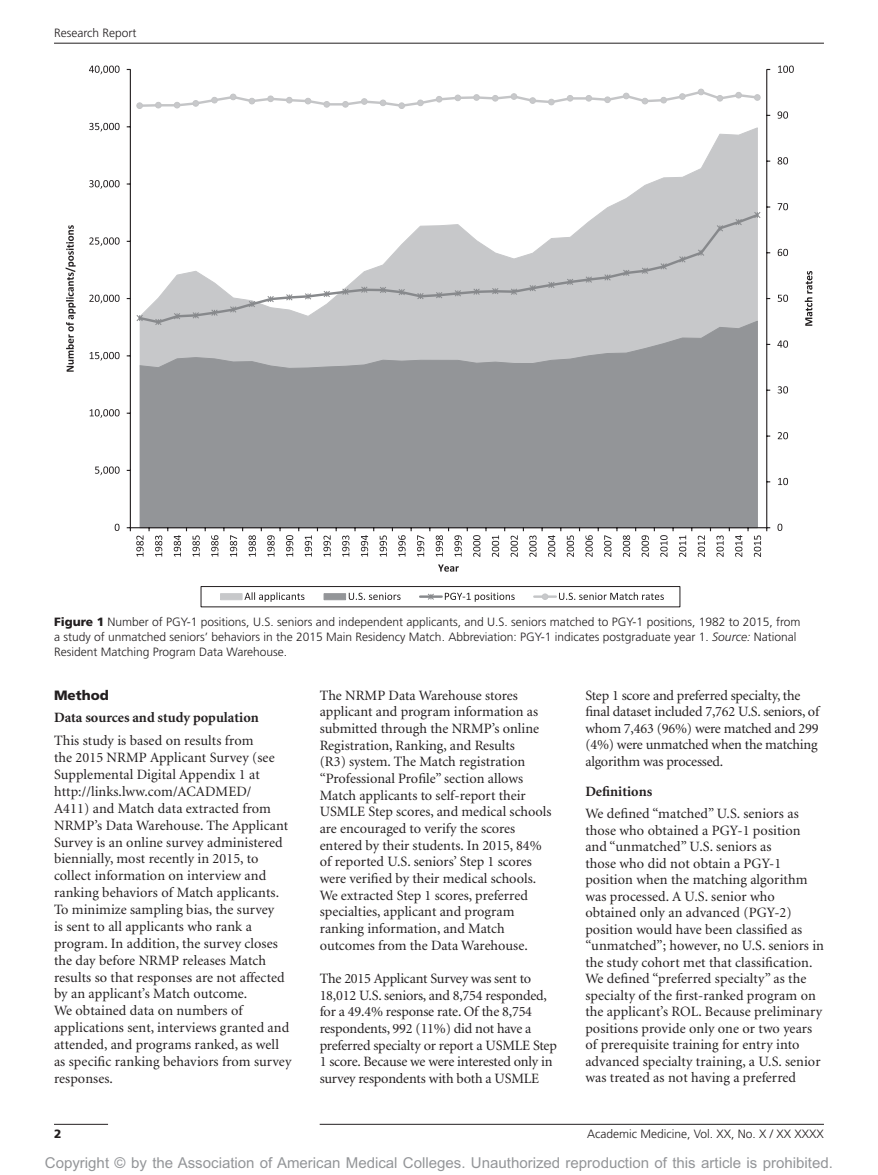
<style>
.page{position:relative;width:878px;height:1175px;background:#fff}
.page>*{position:absolute;margin:0;border:0;box-sizing:border-box;transform-origin:0 0}
.t1{font:15px "Arial MT Std";color:#939598}
.t2{font:14.25px/16.6px "Minion";color:#231f20}
.t3{font:700 14.25px "Minion";color:#231f20}
.t4{font:900 13.5px "Frutiger";color:#231f20}
.t5{font:300 12px/15px "Frutiger";color:#231f20}
.t6{font:900 12px "Frutiger";color:#231f20}
.s1{font-weight:900}
.s2{font-family:"Frutiger 46";font-style:italic}
</style>
<div class="page">
<hr style="left:54px;top:43px;width:770px;height:1px;background:#231f20">
<hr style="left:320px;top:1124px;width:504px;height:1px;background:#231f20">
<hr style="left:54px;top:1124px;width:54px;height:1px;background:#231f20">
<svg style="left:601px;top:127px;width:157px;height:85px"></svg>
<svg style="left:139px;top:324px;width:619px;height:203px;background:#9b9da0"></svg>
<hr style="left:766px;top:69px;width:1px;height:459px;background:#231f20">
<hr style="left:130px;top:69px;width:1px;height:459px;background:#231f20">
<hr style="left:130px;top:527px;width:636px;height:1px;background:#231f20">
<svg style="left:139px;top:212px;width:619px;height:112px"></svg>
<svg style="left:136px;top:314px;width:8px;height:8px"></svg>
<svg style="left:154px;top:318px;width:8px;height:8px"></svg>
<svg style="left:173px;top:312px;width:8px;height:8px"></svg>
<svg style="left:192px;top:311px;width:8px;height:8px"></svg>
<svg style="left:210px;top:309px;width:8px;height:8px"></svg>
<svg style="left:229px;top:305px;width:8px;height:8px"></svg>
<svg style="left:248px;top:300px;width:8px;height:8px"></svg>
<svg style="left:266px;top:295px;width:9px;height:8px"></svg>
<svg style="left:285px;top:293px;width:8px;height:8px"></svg>
<svg style="left:304px;top:292px;width:8px;height:8px"></svg>
<svg style="left:323px;top:290px;width:8px;height:8px"></svg>
<svg style="left:341px;top:288px;width:8px;height:8px"></svg>
<svg style="left:360px;top:286px;width:8px;height:8px"></svg>
<svg style="left:379px;top:286px;width:8px;height:8px"></svg>
<svg style="left:398px;top:288px;width:8px;height:8px"></svg>
<svg style="left:416px;top:292px;width:8px;height:8px"></svg>
<svg style="left:435px;top:291px;width:8px;height:8px"></svg>
<svg style="left:454px;top:289px;width:8px;height:8px"></svg>
<svg style="left:472px;top:288px;width:8px;height:8px"></svg>
<svg style="left:491px;top:287px;width:8px;height:8px"></svg>
<svg style="left:510px;top:288px;width:8px;height:8px"></svg>
<svg style="left:528px;top:284px;width:8px;height:8px"></svg>
<svg style="left:547px;top:281px;width:8px;height:8px"></svg>
<svg style="left:566px;top:278px;width:8px;height:8px"></svg>
<svg style="left:584px;top:275px;width:9px;height:8px"></svg>
<svg style="left:603px;top:273px;width:8px;height:8px"></svg>
<svg style="left:622px;top:269px;width:8px;height:8px"></svg>
<svg style="left:641px;top:267px;width:8px;height:8px"></svg>
<svg style="left:659px;top:262px;width:8px;height:8px"></svg>
<svg style="left:678px;top:255px;width:8px;height:8px"></svg>
<svg style="left:697px;top:249px;width:8px;height:8px"></svg>
<svg style="left:716px;top:224px;width:8px;height:8px"></svg>
<svg style="left:734px;top:218px;width:8px;height:8px"></svg>
<svg style="left:753px;top:206px;width:17px;height:13px"></svg>
<div style="left:136px;top:102px;width:7px;height:7px;border:1px solid #c4c5c7;border-radius:50%"></div>
<div style="left:398px;top:102px;width:7px;height:7px;border:1px solid #c4c5c7;border-radius:50%"></div>
<svg style="left:137px;top:89px;width:623px;height:19px"></svg>
<div style="left:754px;top:94px;width:6px;height:7px;border:1px solid #c4c5c7;border-radius:50%"></div>
<svg style="left:777px;top:523px;width:5px;height:8px"></svg>
<svg style="left:778px;top:478px;width:10px;height:7px"></svg>
<svg style="left:777px;top:432px;width:11px;height:7px"></svg>
<svg style="left:777px;top:386px;width:11px;height:7px"></svg>
<svg style="left:777px;top:340px;width:11px;height:8px"></svg>
<svg style="left:777px;top:295px;width:11px;height:7px"></svg>
<svg style="left:777px;top:249px;width:11px;height:7px"></svg>
<svg style="left:777px;top:203px;width:11px;height:7px"></svg>
<svg style="left:777px;top:157px;width:11px;height:7px"></svg>
<svg style="left:777px;top:111px;width:11px;height:8px"></svg>
<svg style="left:778px;top:66px;width:15px;height:7px"></svg>
<svg style="left:115px;top:524px;width:4px;height:7px"></svg>
<svg style="left:95px;top:466px;width:25px;height:9px"></svg>
<svg style="left:90px;top:409px;width:30px;height:9px"></svg>
<svg style="left:90px;top:352px;width:30px;height:9px"></svg>
<svg style="left:89px;top:295px;width:31px;height:8px"></svg>
<svg style="left:89px;top:237px;width:31px;height:9px"></svg>
<svg style="left:89px;top:180px;width:31px;height:9px"></svg>
<svg style="left:89px;top:123px;width:31px;height:9px"></svg>
<svg style="left:89px;top:66px;width:31px;height:8px"></svg>
<svg style="left:127px;top:527px;width:41px;height:29px"></svg>
<svg style="left:174px;top:528px;width:50px;height:28px"></svg>
<svg style="left:230px;top:528px;width:50px;height:28px"></svg>
<svg style="left:286px;top:528px;width:13px;height:28px"></svg>
<svg style="left:305px;top:528px;width:50px;height:28px"></svg>
<svg style="left:361px;top:528px;width:50px;height:28px"></svg>
<svg style="left:417px;top:528px;width:69px;height:29px"></svg>
<svg style="left:492px;top:528px;width:50px;height:29px"></svg>
<svg style="left:548px;top:528px;width:50px;height:29px"></svg>
<svg style="left:604px;top:528px;width:13px;height:29px"></svg>
<svg style="left:623px;top:528px;width:50px;height:29px"></svg>
<svg style="left:679px;top:528px;width:50px;height:29px"></svg>
<svg style="left:735px;top:527px;width:35px;height:30px"></svg>
<svg style="left:804px;top:271px;width:8px;height:55px"></svg>
<svg style="left:66px;top:225px;width:10px;height:147px"></svg>
<svg style="left:438px;top:564px;width:21px;height:7px"></svg>
<div style="left:201px;top:586px;width:479px;height:21px;border:1px solid #231f20"></div>
<div style="left:220px;top:593px;width:22px;height:7px;background:#c7c8ca"></div>
<svg style="left:244px;top:592px;width:60px;height:10px"></svg>
<div style="left:323px;top:593px;width:23px;height:7px;background:#939598;border:1px solid #939598"></div>
<svg style="left:349px;top:592px;width:51px;height:8px"></svg>
<hr style="left:420px;top:595px;width:21px;height:3px;background:#87898c">
<svg style="left:427px;top:593px;width:8px;height:7px"></svg>
<svg style="left:445px;top:592px;width:69px;height:10px"></svg>
<hr style="left:534px;top:595px;width:22px;height:3px;background:#c4c5c7">
<div style="left:542px;top:593px;width:6px;height:7px;border:1px solid #c4c5c7;border-radius:50%"></div>
<svg style="left:559px;top:592px;width:104px;height:8px"></svg>
<p class="t5" style="left:54px;top:26px;width:84px">Research Report</p>
<p class="t5" style="left:54px;top:614px;width:748px"><span class="s1">Figure 1</span> Number of PGY-1 positions, U.S. seniors and independent applicants, and U.S. seniors matched to PGY-1 positions, 1982 to 2015, from a study of unmatched seniors’ behaviors in the 2015 Main Residency Match. Abbreviation: PGY-1 indicates postgraduate year 1. <span class="s2">Source:</span> National<br>Resident Matching Program Data Warehouse.</p>
<p class="t4" style="left:54px;top:686px;width:56px">Method</p>
<p class="t3" style="left:54px;top:710px;width:206px">Data sources and study population</p>
<p class="t2" style="left:54px;top:733px;width:239px">This study is based on results from<br>the 2015 NRMP Applicant Survey (see Supplemental Digital Appendix 1 at http://links.lww.com/ACADMED/<br>A411) and Match data extracted from NRMP’s Data Warehouse. The Applicant Survey is an online survey administered biennially, most recently in 2015, to collect information on interview and ranking behaviors of Match applicants.<br>To minimize sampling bias, the survey<br>is sent to all applicants who rank a program. In addition, the survey closes the day before NRMP releases Match results so that responses are not affected by an applicant’s Match outcome.<br>We obtained data on numbers of applications sent, interviews granted and attended, and programs ranked, as well as specific ranking behaviors from survey responses.</p>
<p class="t2" style="left:320px;top:687px;width:233px">The NRMP Data Warehouse stores applicant and program information as submitted through the NRMP’s online Registration, Ranking, and Results<br>(R3) system. The Match registration “Professional Profile” section allows Match applicants to self-report their USMLE Step scores, and medical schools are encouraged to verify the scores entered by their students. In 2015, 84% of reported U.S. seniors’ Step 1 scores were verified by their medical schools.<br>We extracted Step 1 scores, preferred specialties, applicant and program ranking information, and Match outcomes from the Data Warehouse.</p>
<p class="t2" style="left:320px;top:970px;width:239px">The 2015 Applicant Survey was sent to 18,012 U.S. seniors, and 8,754 responded, for a 49.4% response rate. Of the 8,754 respondents, 992 (11%) did not have a preferred specialty or report a USMLE Step 1 score. Because we were interested only in survey respondents with both a USMLE</p>
<p class="t2" style="left:585px;top:687px;width:235px">Step 1 score and preferred specialty, the final dataset included 7,762 U.S. seniors, of whom 7,463 (96%) were matched and 299 (4%) were unmatched when the matching algorithm was processed.</p>
<p class="t3" style="left:585px;top:784px;width:68px">Definitions</p>
<p class="t2" style="left:585px;top:806px;width:240px">We defined “matched” U.S. seniors as those who obtained a PGY-1 position and “unmatched” U.S. seniors as<br>those who did not obtain a PGY-1 position when the matching algorithm was processed. A U.S. senior who obtained only an advanced (PGY-2) position would have been classified as “unmatched”; however, no U.S. seniors in the study cohort met that classification.<br>We defined “preferred specialty” as the specialty of the first-ranked program on the applicant’s ROL. Because preliminary positions provide only one or two years of prerequisite training for entry into advanced specialty training, a U.S. senior was treated as not having a preferred</p>
<p class="t6" style="left:54px;top:1126px;width:9px">2</p>
<p class="t5" style="left:587px;top:1126px;width:238px">Academic Medicine, Vol. XX, No. X / XX XXXX</p>
<p class="t1" style="left:45px;top:1154px;width:789px">Copyright © by the Association of American Medical Colleges. Unauthorized reproduction of this article is prohibited.</p>
</div>
